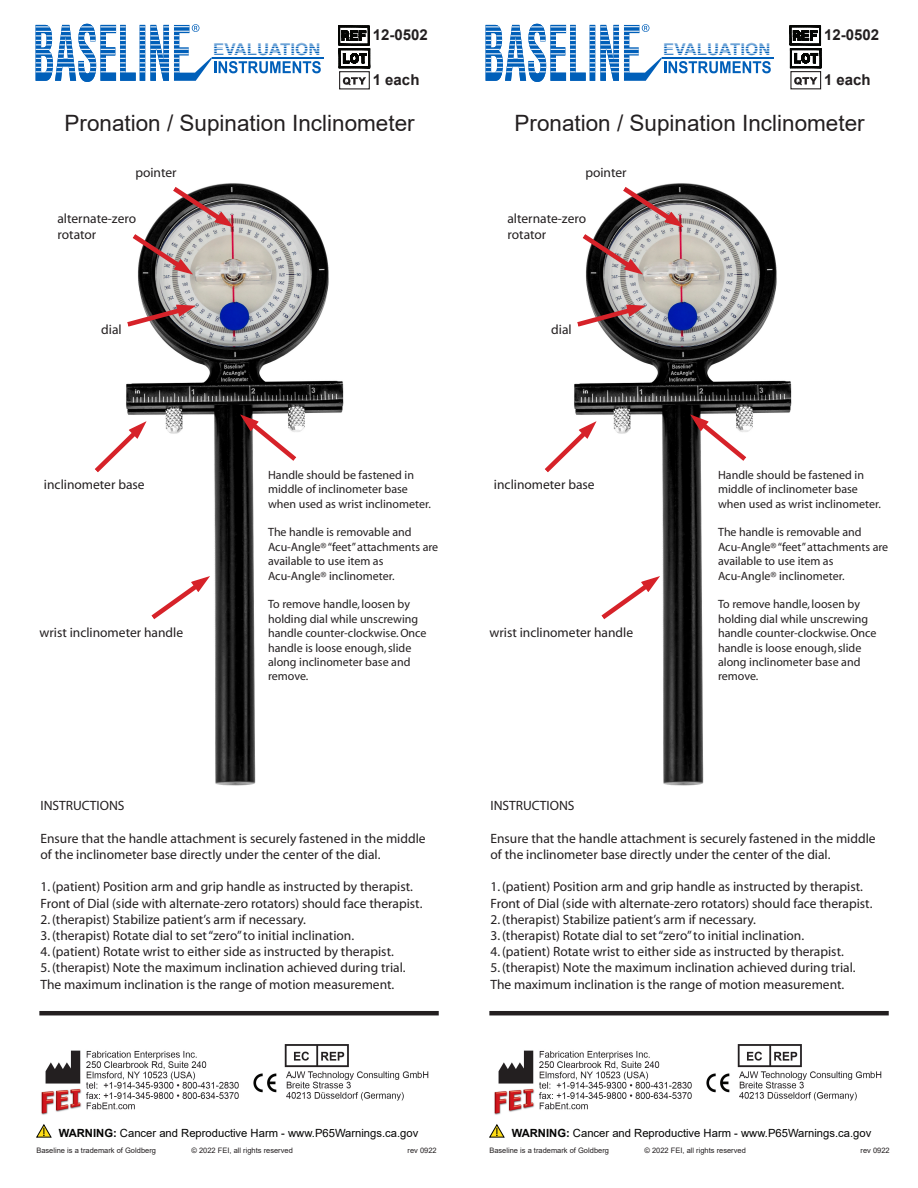
<style>
.page{position:relative;width:918px;height:1188px;background:#fff}
.page>*{position:absolute;margin:0;border:0;box-sizing:border-box;transform-origin:0 0}
.t1{font:22.5px "Arial";color:#231f20}
.t2{font:700 16.65px "Arial";color:#005fb9}
.t3{font:700 15px "Arial";color:#231f20}
.t4{font:13.5px/16.2px "Myriad";color:#231f20}
.t5{font:12px/14.4px "Myriad";color:#231f20}
.t6{font:11.25px "Arial";color:#050504}
.t7{font:7.5px "Arial";color:#231f20}
.s1{font-weight:700}
</style>
<div class="page">
<img style="left:574px;top:183px;width:218px;height:603px">
<img style="left:126px;top:183px;width:218px;height:603px">
<hr style="left:212px;top:57px;width:111px;height:2px;background:#005fb9">
<svg style="left:36px;top:24px;width:285px;height:58px"></svg>
<hr style="left:213px;top:44px;width:112px;height:1px;background:#fff">
<hr style="left:213px;top:46px;width:112px;height:1px;background:#fff">
<hr style="left:213px;top:48px;width:112px;height:1px;background:#fff">
<hr style="left:213px;top:51px;width:112px;height:1px;background:#fff">
<hr style="left:213px;top:53px;width:112px;height:1px;background:#fff">
<hr style="left:39px;top:1011px;width:400px;height:4px;background:#231f20">
<svg style="left:130px;top:183px;width:107px;height:97px"></svg>
<svg style="left:126px;top:300px;width:72px;height:30px"></svg>
<svg style="left:95px;top:417px;width:56px;height:58px"></svg>
<svg style="left:149px;top:571px;width:65px;height:51px"></svg>
<svg style="left:236px;top:409px;width:63px;height:55px"></svg>
<hr style="left:662px;top:57px;width:111px;height:2px;background:#005fb9">
<svg style="left:486px;top:24px;width:285px;height:58px"></svg>
<hr style="left:663px;top:44px;width:112px;height:1px;background:#fff">
<hr style="left:663px;top:46px;width:112px;height:1px;background:#fff">
<hr style="left:663px;top:48px;width:112px;height:1px;background:#fff">
<hr style="left:663px;top:51px;width:112px;height:1px;background:#fff">
<hr style="left:663px;top:53px;width:112px;height:1px;background:#fff">
<hr style="left:489px;top:1011px;width:400px;height:4px;background:#231f20">
<svg style="left:580px;top:183px;width:107px;height:97px"></svg>
<svg style="left:576px;top:300px;width:72px;height:30px"></svg>
<svg style="left:545px;top:417px;width:56px;height:58px"></svg>
<svg style="left:599px;top:571px;width:65px;height:51px"></svg>
<svg style="left:686px;top:409px;width:63px;height:55px"></svg>
<img style="left:41px;top:1045px;width:388px;height:70px">
<svg style="left:36px;top:1124px;width:16px;height:14px"></svg>
<img style="left:494px;top:1045px;width:388px;height:70px">
<svg style="left:489px;top:1124px;width:16px;height:14px"></svg>
<svg style="left:338px;top:25px;width:33px;height:62px"></svg>
<svg style="left:789px;top:25px;width:33px;height:62px"></svg>
<p class="t2" style="left:213px;top:37px;width:109px">EVALUATION</p>
<p class="t3" style="left:373px;top:25px;width:57px">12-0502</p>
<p class="t3" style="left:373px;top:70px;width:48px">1 each</p>
<p class="t2" style="left:663px;top:37px;width:109px">EVALUATION</p>
<p class="t3" style="left:824px;top:25px;width:57px">12-0502</p>
<p class="t3" style="left:824px;top:70px;width:48px">1 each</p>
<h1 class="t1" style="left:65px;top:107px;width:352px">Pronation / Supination Inclinometer</h1>
<h1 class="t1" style="left:515px;top:107px;width:352px">Pronation / Supination Inclinometer</h1>
<p class="t4" style="left:135px;top:165px;width:43px">pointer</p>
<p class="t4" style="left:585px;top:165px;width:43px">pointer</p>
<p class="t4" style="left:57px;top:211px;width:80px">alternate-zero rotator</p>
<p class="t4" style="left:507px;top:211px;width:80px">alternate-zero rotator</p>
<p class="t4" style="left:101px;top:322px;width:22px">dial</p>
<p class="t4" style="left:551px;top:322px;width:22px">dial</p>
<p class="t4" style="left:44px;top:477px;width:102px">inclinometer base</p>
<p class="t4" style="left:39px;top:625px;width:145px">wrist inclinometer handle</p>
<p class="t5" style="left:268px;top:468px;width:164px">Handle should be fastened in middle of inclinometer base when used as wrist inclinometer.</p>
<p class="t5" style="left:268px;top:526px;width:172px">The handle is removable and<br>Acu-Angle® “feet” attachments are available to use item as<br>Acu-Angle® inclinometer.</p>
<p class="t5" style="left:268px;top:598px;width:160px">To remove handle, loosen by holding dial while unscrewing handle counter-clockwise. Once handle is loose enough, slide along inclinometer base and remove.</p>
<p class="t4" style="left:40px;top:798px;width:86px">INSTRUCTIONS</p>
<p class="t4" style="left:40px;top:831px;width:387px">Ensure that the handle attachment is securely fastened in the middle of the inclinometer base directly under the center of the dial.</p>
<p class="t4" style="left:40px;top:879px;width:384px">1. (patient) Position arm and grip handle as instructed by therapist.<br>Front of Dial (side with alternate-zero rotators) should face therapist.</p>
<p class="t4" style="left:40px;top:912px;width:267px">2. (therapist) Stabilize patient’s arm if necessary.</p>
<p class="t4" style="left:40px;top:928px;width:315px">3. (therapist) Rotate dial to set “zero” to initial inclination.</p>
<p class="t4" style="left:40px;top:944px;width:355px">4. (patient) Rotate wrist to either side as instructed by therapist.</p>
<p class="t4" style="left:40px;top:960px;width:367px">5. (therapist) Note the maximum inclination achieved during trial.<br>The maximum inclination is the range of motion measurement.</p>
<p class="t4" style="left:494px;top:477px;width:102px">inclinometer base</p>
<p class="t4" style="left:489px;top:625px;width:145px">wrist inclinometer handle</p>
<p class="t5" style="left:718px;top:468px;width:164px">Handle should be fastened in middle of inclinometer base when used as wrist inclinometer.</p>
<p class="t5" style="left:718px;top:526px;width:172px">The handle is removable and<br>Acu-Angle® “feet” attachments are available to use item as<br>Acu-Angle® inclinometer.</p>
<p class="t5" style="left:718px;top:598px;width:160px">To remove handle, loosen by holding dial while unscrewing handle counter-clockwise. Once handle is loose enough, slide along inclinometer base and remove.</p>
<p class="t4" style="left:490px;top:798px;width:86px">INSTRUCTIONS</p>
<p class="t4" style="left:490px;top:831px;width:387px">Ensure that the handle attachment is securely fastened in the middle of the inclinometer base directly under the center of the dial.</p>
<p class="t4" style="left:490px;top:879px;width:384px">1. (patient) Position arm and grip handle as instructed by therapist.<br>Front of Dial (side with alternate-zero rotators) should face therapist.</p>
<p class="t4" style="left:490px;top:912px;width:267px">2. (therapist) Stabilize patient’s arm if necessary.</p>
<p class="t4" style="left:490px;top:928px;width:315px">3. (therapist) Rotate dial to set “zero” to initial inclination.</p>
<p class="t4" style="left:490px;top:944px;width:355px">4. (patient) Rotate wrist to either side as instructed by therapist.</p>
<p class="t4" style="left:490px;top:960px;width:367px">5. (therapist) Note the maximum inclination achieved during trial.<br>The maximum inclination is the range of motion measurement.</p>
<p class="t6" style="left:59px;top:1126px;width:361px"><span class="s1">WARNING:</span> Cancer and Reproductive Harm - www.P65Warnings.ca.gov</p>
<p class="t7" style="left:36px;top:1145px;width:121px">Baseline is a trademark of Goldberg</p>
<p class="t7" style="left:191px;top:1145px;width:103px">© 2022 FEI, all rights reserved</p>
<p class="t7" style="left:408px;top:1145px;width:31px">rev 0922</p>
<p class="t6" style="left:512px;top:1126px;width:361px"><span class="s1">WARNING:</span> Cancer and Reproductive Harm - www.P65Warnings.ca.gov</p>
<p class="t7" style="left:489px;top:1145px;width:121px">Baseline is a trademark of Goldberg</p>
<p class="t7" style="left:644px;top:1145px;width:103px">© 2022 FEI, all rights reserved</p>
<p class="t7" style="left:861px;top:1145px;width:31px">rev 0922</p>
</div>
